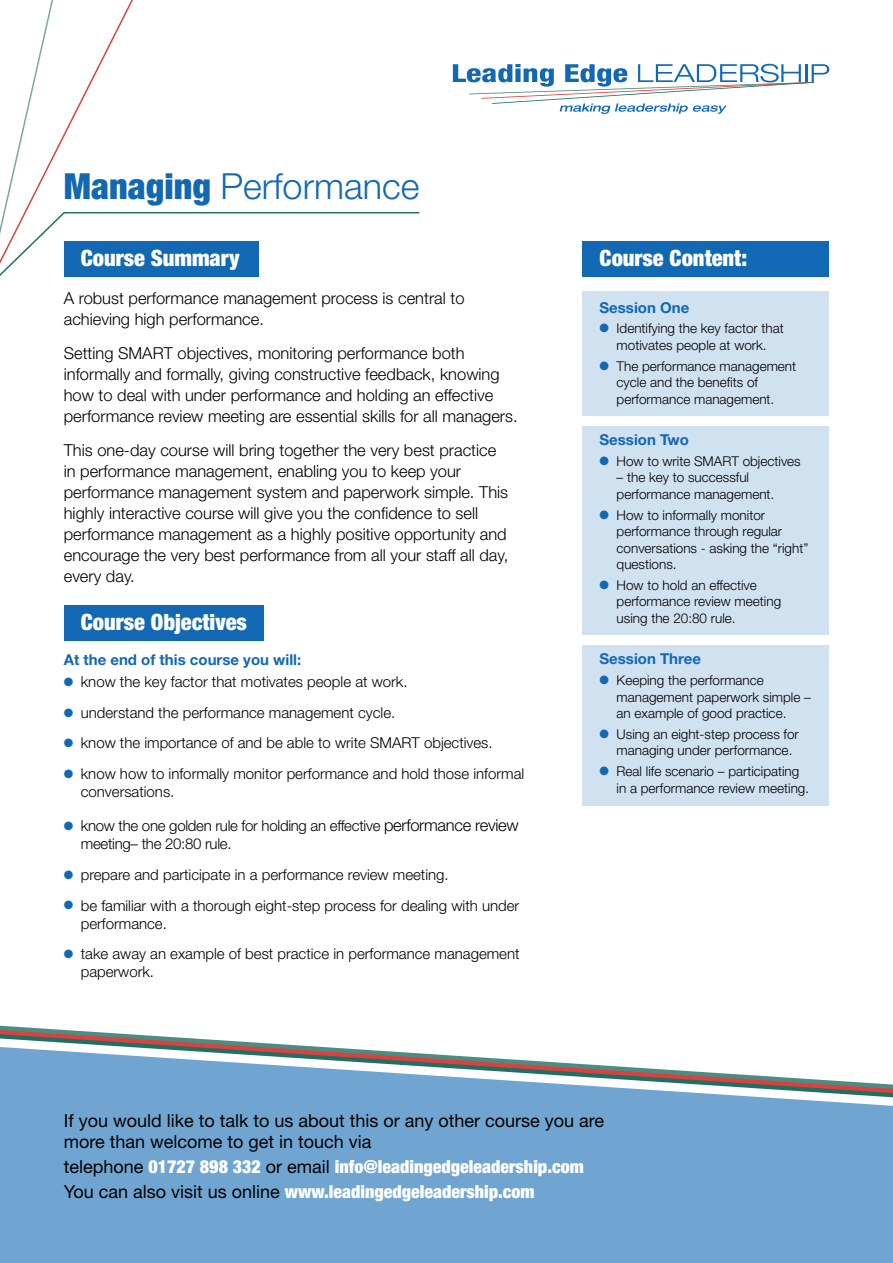
<style>
.page{position:relative;width:893px;height:1263px;background:#fff}
.page>*{position:absolute;margin:0;border:0;box-sizing:border-box;transform-origin:0 0}
.t1{font:300 36px "Helvetica Neue";color:#1268b3}
.t2{font:900 condensed 22.5px "Helvetica Neue";color:#fff}
.t3{font:900 condensed 18px/25.2px "Helvetica Neue";color:#fff}
.t4{font:18px/21px "Helvetica Neue";color:#000}
.t5{font:300 16.5px/21px "Helvetica Neue";color:#000}
.t6{font:300 15px/18px "Helvetica Neue";color:#000}
.t7{font:300 15px/18px "Helvetica Neue";letter-spacing:-.02em;color:#000}
.t8{font:700 15px "Helvetica Neue";color:#1268b3}
.t9{font:300 13.5px/16.5px "Helvetica Neue";color:#000}
.s1{font-weight:900;font-stretch:condensed}
.s2{color:#1268b3}
.s3{font-size:16.5px}
.s4{font-weight:400;font-stretch:normal;color:#000}
</style>
<div class="page">
<svg style="left:0;top:1038px;width:322px;height:9px"></svg>
<svg style="left:453px;top:64px;width:376px;height:50px"></svg>
<svg style="left:0;top:1047px;width:893px;height:216px;background:#7daad0"></svg>
<div style="left:583px;top:645px;width:246px;height:161px;background:#d0e1f0"></div>
<div style="left:583px;top:426px;width:246px;height:209px;background:#d0e1f0"></div>
<div style="left:583px;top:291px;width:246px;height:124px;background:#d0e1f0"></div>
<div style="left:64px;top:605px;width:200px;height:35px;background:#1268b3"></div>
<hr style="left:64px;top:212px;width:355px;height:1px;background:#1e7063">
<svg style="left:0;top:0;width:141px;height:276px"></svg>
<div style="left:64px;top:242px;width:194px;height:35px;background:#1268b3"></div>
<div style="left:583px;top:242px;width:246px;height:35px;background:#1268b3"></div>
<h1 class="t1" style="left:64px;top:164px;width:357px"><span class="s1">Managing</span> Performance</h1>
<h2 class="t2" style="left:81px;top:244px;width:160px">Course Summary</h2>
<p class="t5" style="left:64px;top:288px;width:402px">A robust performance management process is central to achieving high performance.</p>
<p class="t5" style="left:64px;top:342px;width:455px">Setting SMART objectives, monitoring performance both informally and formally, giving constructive feedback, knowing how to deal with under performance and holding an effective performance review meeting are essential skills for all managers.</p>
<p class="t5" style="left:64px;top:439px;width:446px">This one-day course will bring together the very best practice in performance management, enabling you to keep your performance management system and paperwork simple. This highly interactive course will give you the confidence to sell performance management as a highly positive opportunity and encourage the very best performance from all your staff all day, every day.</p>
<h2 class="t2" style="left:81px;top:608px;width:168px">Course Objectives</h2>
<p class="t8" style="left:64px;top:650px;width:239px">At the end of this course you will:</p>
<p class="t6" style="left:64px;top:672px;width:345px"><span class="s2">●</span> know the key factor that motivates people at work.</p>
<p class="t6" style="left:64px;top:703px;width:333px"><span class="s2">●</span> understand the performance management cycle.</p>
<p class="t6" style="left:64px;top:734px;width:430px"><span class="s2">●</span> know the importance of and be able to write SMART objectives.</p>
<p class="t6" style="left:81px;top:764px;width:445px;text-indent:-17px"><span class="s2">●</span> know how to informally monitor performance and hold those informal conversations.</p>
<p class="t7" style="left:81px;top:816px;width:439px;text-indent:-17px"><span class="s2">●</span> know the one golden rule for holding an effective <span class="s3">performance review </span>meeting– the 20:80 rule.</p>
<p class="t6" style="left:64px;top:865px;width:386px"><span class="s2">●</span> prepare and participate in a performance review meeting.</p>
<p class="t6" style="left:81px;top:896px;width:440px;text-indent:-17px"><span class="s2">●</span> be familiar with a thorough eight-step process for dealing with under performance.</p>
<p class="t6" style="left:81px;top:944px;width:440px;text-indent:-17px"><span class="s2">●</span> take away an example of best practice in performance management paperwork.</p>
<h2 class="t2" style="left:600px;top:244px;width:149px">Course Content:</h2>
<p class="t8" style="left:600px;top:298px;width:91px">Session One</p>
<p class="t9" style="left:600px;top:320px;width:186px;text-align:center"><span class="s2">●</span> Identifying the key factor that motivates people at work.</p>
<p class="t9" style="left:617px;top:357px;width:181px;text-indent:-17px"><span class="s2">●</span> The performance management cycle and the benefits of performance management.</p>
<p class="t8" style="left:600px;top:430px;width:91px">Session Two</p>
<p class="t9" style="left:600px;top:453px;width:203px"><span class="s2">●</span> How to write SMART objectives</p>
<p class="t9" style="left:617px;top:469px;width:159px">– the key to successful performance management.</p>
<p class="t9" style="left:617px;top:506px;width:193px;text-indent:-17px"><span class="s2">●</span> How to informally monitor performance through regular conversations - asking the “right” questions.</p>
<p class="t9" style="left:617px;top:577px;width:166px;text-indent:-17px"><span class="s2">●</span> How to hold an effective performance review meeting using the 20:80 rule.</p>
<p class="t8" style="left:600px;top:650px;width:103px">Session Three</p>
<p class="t9" style="left:617px;top:672px;width:196px;text-indent:-17px"><span class="s2">●</span> Keeping the performance management paperwork simple – an example of good practice.</p>
<p class="t9" style="left:617px;top:726px;width:184px;text-indent:-17px"><span class="s2">●</span> Using an eight-step process for managing under performance.</p>
<p class="t9" style="left:617px;top:763px;width:194px;text-indent:-17px"><span class="s2">●</span> Real life scenario – participating in a performance review meeting.</p>
<p class="t4" style="left:64px;top:1109px;width:542px">If you would like to talk to us about this or any other course you are more than welcome to get in touch via</p>
<p class="t3" style="left:64px;top:1153px;width:521px"><span class="s4">telephone</span> 01727 898 332 <span class="s4">or email</span> info@leadingedgeleadership.com<br><span class="s4">You can also visit us online</span> www.leadingedgeleadership.com</p>
</div>
